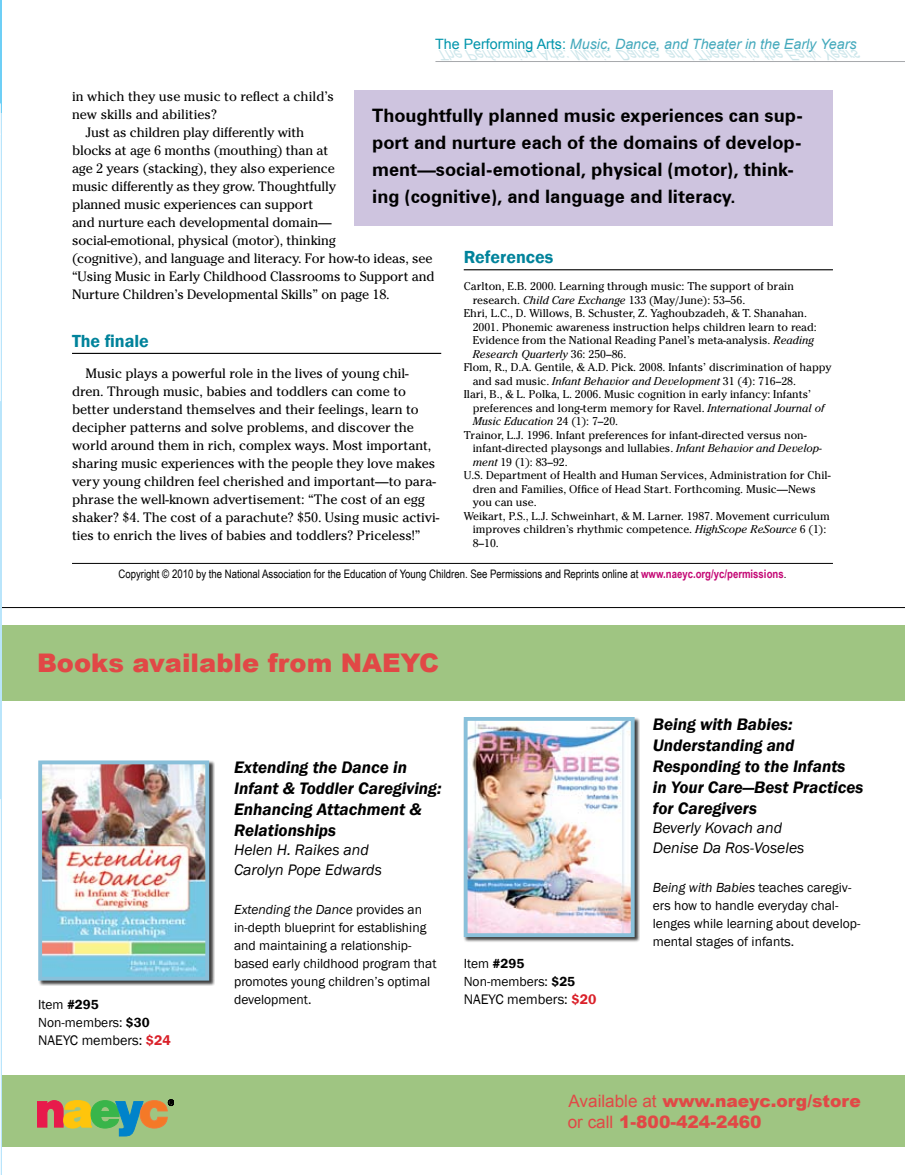
<style>
.page{position:relative;width:905px;height:1175px;background:#fff}
.page>*{position:absolute;margin:0;border:0;box-sizing:border-box;transform-origin:0 0}
.t1{font:900 25.65px "Arial";color:#e14846}
.t2{font:700 18.6px/27px "Zurich BT";color:#000}
.t3{font:600 18px "Franklin Gothic";color:#00839b}
.t4{font:italic 600 17.1px/21px "Franklin Gothic";color:#000}
.t5{font:900 17.1px/21px "Arial";color:#e14846}
.t6{font:italic 15.6px/19.5px "Franklin Gothic";color:#000}
.t7{font:14.25px "Franklin Gothic";color:#000}
.t8{font:13.5px/18px "Cheltenham";letter-spacing:-.005em;color:#000}
.t9{font:13.5px/18px "Franklin Gothic";color:#000}
.t10{font:11.7px "Arial Narrow";color:#000}
.t11{font:11.25px "Cheltenham";color:#000}
.t12{font:italic 11.25px "Cheltenham";color:#000}
.s1{font-style:italic}
.s2{font-style:normal}
.s3{font-weight:700;color:#c40875}
.s4{font-weight:600}
.s5{font-weight:600;color:#da212a}
.s6{font-weight:400}
</style>
<div class="page">
<hr style="left:435px;top:61px;width:469px;height:1px;background:#a7a9ac">
<hr style="left:72px;top:353px;width:369px;height:1px;background:#000">
<hr style="left:464px;top:269px;width:368px;height:1px;background:#000">
<div style="left:354px;top:90px;width:478px;height:135px;background:#cec4df"></div>
<hr style="left:72px;top:563px;width:760px;height:1px;background:#000">
<hr style="left:0;top:607px;width:904px;height:1px;background:#000">
<div style="left:0;top:625px;width:904px;height:75px;background:#9fc582"></div>
<div style="left:0;top:1075px;width:904px;height:71px;background:#9fc582"></div>
<div style="left:463px;top:717px;width:177px;height:225px;background:#000;opacity:.75"></div>
<img style="left:468px;top:722px;width:161px;height:210px">
<div style="left:463px;top:717px;width:171px;height:220px;border:4px solid #89c0da"></div>
<div style="left:38px;top:760px;width:177px;height:226px;background:#000;opacity:.75"></div>
<img style="left:43px;top:765px;width:161px;height:210px">
<div style="left:38px;top:760px;width:171px;height:220px;border:4px solid #89c0da"></div>
<hr style="left:0;top:0;width:1px;height:1174px;background:#b9e5fb">
<hr style="left:0;top:0;width:1px;height:112px;background:#6dcff6">
<svg style="left:0;top:799px;width:1px;height:375px"></svg>
<svg style="left:0;top:103px;width:1px;height:298px"></svg>
<svg style="left:37px;top:1099px;width:137px;height:37px"></svg>
<p class="t8" style="left:72px;top:87px;width:263px">in which they use music to reflect a child’s</p>
<p class="t8" style="left:72px;top:105px;width:146px">new skills and abilities?</p>
<p class="t8" style="left:85px;top:123px;width:220px">Just as children play differently with</p>
<p class="t8" style="left:72px;top:141px;width:258px">blocks at age 6 months (mouthing) than at</p>
<p class="t8" style="left:72px;top:159px;width:264px">age 2 years (stacking), they also experience</p>
<p class="t8" style="left:72px;top:177px;width:266px">music differently as they grow. Thoughtfully</p>
<p class="t8" style="left:72px;top:195px;width:243px">planned music experiences can support</p>
<p class="t8" style="left:72px;top:213px;width:261px">and nurture each developmental domain—</p>
<p class="t8" style="left:72px;top:231px;width:265px">social-emotional, physical (motor), thinking</p>
<p class="t8" style="left:72px;top:249px;width:362px">(cognitive), and language and literacy. For how-to ideas, see</p>
<p class="t8" style="left:72px;top:267px;width:364px">“Using Music in Early Childhood Classrooms to Support and</p>
<p class="t8" style="left:72px;top:285px;width:319px">Nurture Children’s Developmental Skills” on page 18.</p>
<h3 class="t3" style="left:72px;top:330px;width:78px">The finale</h3>
<p class="t8" style="left:72px;top:365px;width:369px;text-indent:13px">Music plays a powerful role in the lives of young chil&shy;dren. Through music, babies and toddlers can come to better understand themselves and their feelings, learn to decipher patterns and solve problems, and discover the world around them in rich, complex ways. Most important, sharing music experiences with the people they love makes very young children feel cherished and important—to para&shy;phrase the well-known advertisement: “The cost of an egg shaker? $4. The cost of a parachute? $50. Using music activi&shy;ties to enrich the lives of babies and toddlers? Priceless!”</p>
<h2 class="t2" style="left:372px;top:101px;width:432px">Thoughtfully planned music experiences can sup&shy;port and nurture each of the domains of develop&shy;ment—social-emotional, physical (motor), think&shy;ing (cognitive), and language and literacy.</h2>
<h3 class="t3" style="left:464px;top:246px;width:91px">References</h3>
<p class="t11" style="left:464px;top:280px;width:331px">Carlton, E.B. 2000. Learning through music: The support of brain</p>
<p class="t11" style="left:472px;top:293px;width:274px">research. <span class="s1">Child Care Exchange</span> 133 (May/June): 53–56.</p>
<p class="t11" style="left:464px;top:307px;width:345px">Ehri, L.C., D. Willows, B. Schuster, Z. Yaghoubzadeh, &amp; T. Shanahan.</p>
<p class="t11" style="left:472px;top:320px;width:345px">2001. Phonemic awareness instruction helps children learn to read:</p>
<p class="t11" style="left:472px;top:334px;width:343px">Evidence from the National Reading Panel’s meta-analysis. <span class="s1">Reading</span></p>
<p class="t12" style="left:472px;top:347px;width:155px">Research Quarterly <span class="s2">36: 250–86.</span></p>
<p class="t11" style="left:464px;top:361px;width:369px">Flom, R., D.A. Gentile, &amp; A.D. Pick. 2008. Infants’ discrimination of happy</p>
<p class="t12" style="left:472px;top:374px;width:325px"><span class="s2">and sad music.</span> Infant Behavior and Development <span class="s2">31 (4): 716–28.</span></p>
<p class="t11" style="left:464px;top:388px;width:349px">Ilari, B., &amp; L. Polka, L. 2006. Music cognition in early infancy: Infants’</p>
<p class="t11" style="left:472px;top:401px;width:353px">preferences and long-term memory for Ravel. <span class="s1">International Journal of</span></p>
<p class="t12" style="left:472px;top:415px;width:147px">Music Education <span class="s2">24 (1): 7–20.</span></p>
<p class="t11" style="left:464px;top:428px;width:344px">Trainor, L.J. 1996. Infant preferences for infant-directed versus non-</p>
<p class="t11" style="left:472px;top:442px;width:350px">infant-directed playsongs and lullabies. <span class="s1">Infant Behavior and Develop-</span></p>
<p class="t11" style="left:472px;top:455px;width:96px"><span class="s1">ment</span> 19 (1): 83–92.</p>
<p class="t11" style="left:464px;top:469px;width:368px">U.S. Department of Health and Human Services, Administration for Chil-</p>
<p class="t11" style="left:472px;top:482px;width:344px">dren and Families, Office of Head Start. Forthcoming. Music—News</p>
<p class="t11" style="left:472px;top:496px;width:65px">you can use.</p>
<p class="t11" style="left:464px;top:509px;width:367px">Weikart, P.S., L.J. Schweinhart, &amp; M. Larner. 1987. Movement curriculum</p>
<p class="t11" style="left:472px;top:523px;width:355px">improves children’s rhythmic competence. <span class="s1">HighScope ReSource</span> 6 (1):</p>
<p class="t11" style="left:472px;top:536px;width:28px">8–10.</p>
<p class="t10" style="left:118px;top:565px;width:669px">Copyright © 2010 by the National Association for the Education of Young Children. See Permissions and Reprints online at <span class="s3">www.naeyc.org/yc/permissions</span>.</p>
<h1 class="t1" style="left:37px;top:644px;width:403px">Books available from NAEYC</h1>
<p class="t9" style="left:38px;top:996px;width:113px">Item <span class="s4">#295<br></span>Non-members: <span class="s4">$30</span></p>
<p class="t7" style="left:38px;top:1031px;width:134px">NAEYC members: <span class="s5">$24</span></p>
<p class="t4" style="left:234px;top:756px;width:209px">Extending the Dance in<br>Infant &amp; Toddler Caregiving:<br>Enhancing Attachment &amp;<br>Relationships</p>
<p class="t6" style="left:234px;top:840px;width:149px">Helen H. Raikes and<br>Carolyn Pope Edwards</p>
<p class="t9" style="left:234px;top:900px;width:204px"><span class="s1">Extending the Dance</span> provides an in-depth blueprint for establishing and maintaining a relationship&shy;based early childhood program that promotes young children’s optimal development.</p>
<p class="t9" style="left:464px;top:954px;width:113px">Item <span class="s4">#295<br></span>Non-members: <span class="s4">$25</span></p>
<p class="t7" style="left:464px;top:990px;width:134px">NAEYC members: <span class="s5">$20</span></p>
<p class="t4" style="left:652px;top:713px;width:212px">Being with Babies:<br>Understanding and<br>Responding to the Infants in Your Care—Best Practices for Caregivers</p>
<p class="t6" style="left:652px;top:818px;width:153px">Beverly Kovach and<br>Denise Da Ros-Voseles</p>
<p class="t9" style="left:652px;top:878px;width:209px"><span class="s1">Being with Babies</span> teaches caregiv&shy;ers how to handle everyday chal&shy;lenges while learning about develop&shy;mental stages of infants.</p>
<p class="t5" style="left:567px;top:1090px;width:294px"><span class="s6">Available at</span> www.naeyc.org/store <span class="s6">or call</span> 1-800-424-2460</p>
</div>
